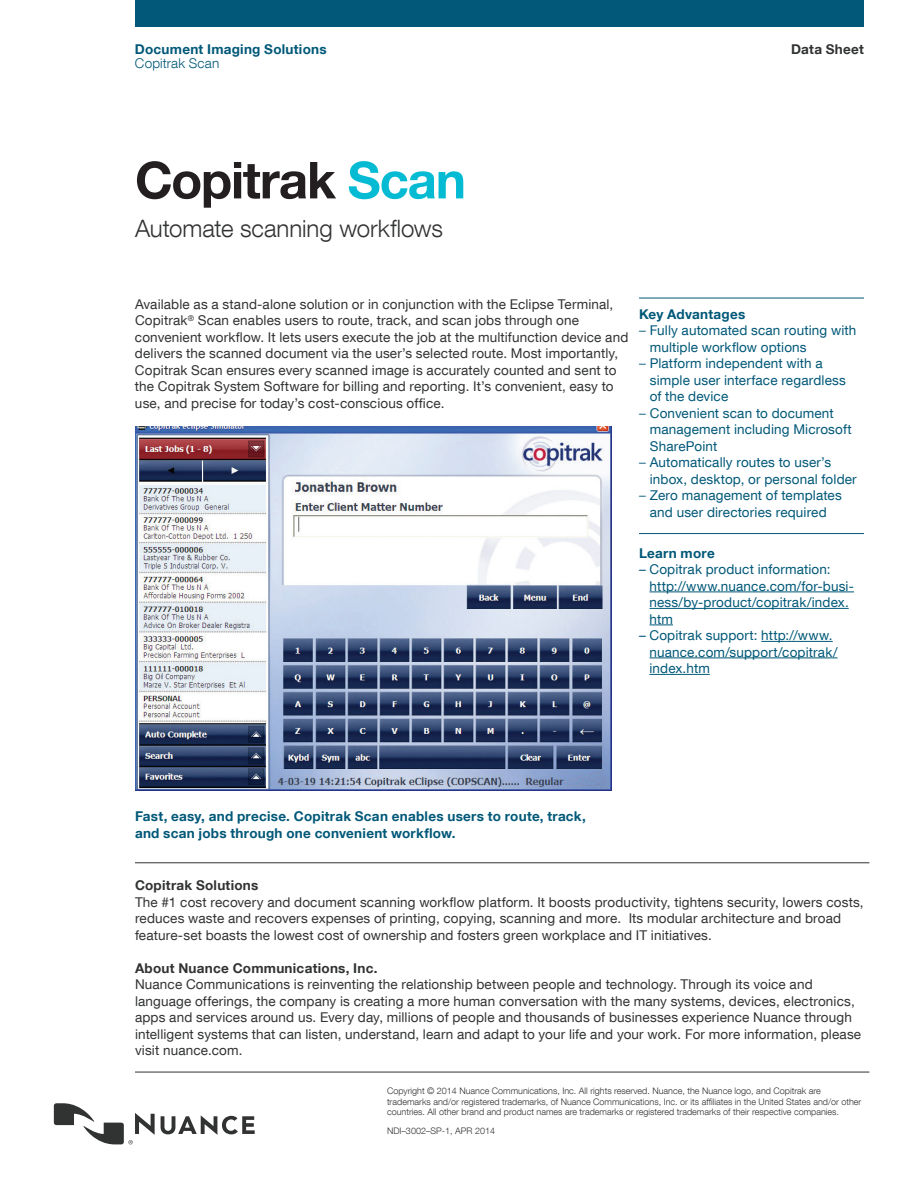
<style>
.page{position:relative;width:918px;height:1188px;background:#fff}
.page>*{position:absolute;margin:0;border:0;box-sizing:border-box;transform-origin:0 0}
.t1{font:700 51px "Helvetica Neue LT Com";letter-spacing:-.025em;color:#231f20}
.t2{font:300 24px "Helvetica Neue LT Com";letter-spacing:-.005em;color:#313232}
.t3{font:13.5px/16.5px "Helvetica Neue LT Com";letter-spacing:.01em;color:#313232}
.t4{font:13.5px/16.5px "Helvetica Neue LT Com";letter-spacing:.01em;color:#015878}
.t5{font:700 13.5px/16.5px "Helvetica Neue LT Com";letter-spacing:.02em;color:#015878}
.t6{font:700 13.5px "Helvetica Neue LT Com";letter-spacing:.02em;color:#313232}
.t7{font:300 13.5px "Helvetica Neue LT Com";letter-spacing:.01em;color:#015878}
.t8{font:300 9px/10.5px "Helvetica Neue LT Com";color:#313232}
.s1{color:#05bbd3}
.s2{font-weight:300}
</style>
<div class="page">
<div style="left:135px;top:0;width:729px;height:27px;background:#015878"></div>
<svg style="left:161px;top:1115px;width:94px;height:20px"></svg>
<svg style="left:54px;top:1103px;width:101px;height:41px"></svg>
<hr style="left:639px;top:298px;width:225px;height:1px;background:#015878">
<hr style="left:639px;top:533px;width:225px;height:1px;background:#015878">
<img style="left:135px;top:427px;width:477px;height:363px">
<hr style="left:650px;top:592px;width:204px;height:1px;background:#015878">
<hr style="left:650px;top:608px;width:199px;height:1px;background:#015878">
<svg style="left:650px;top:625px;width:23px;height:1px"></svg>
<hr style="left:761px;top:641px;width:72px;height:1px;background:#015878">
<hr style="left:650px;top:658px;width:188px;height:1px;background:#015878">
<hr style="left:650px;top:674px;width:60px;height:1px;background:#015878">
<hr style="left:135px;top:862px;width:734px;height:1px;background:#313232">
<hr style="left:135px;top:1072px;width:734px;height:1px;background:#313232">
<p class="t5" style="left:135px;top:41px;width:193px">Document Imaging Solutions</p>
<p class="t6" style="left:791px;top:41px;width:74px">Data Sheet</p>
<p class="t7" style="left:135px;top:55px;width:86px">Copitrak Scan</p>
<h1 class="t1" style="left:135px;top:148px;width:333px">Copitrak <span class="s1">Scan</span></h1>
<h2 class="t2" style="left:135px;top:214px;width:310px">Automate scanning workflows</h2>
<p class="t3" style="left:135px;top:296px;width:495px">Available as a stand-alone solution or in conjunction with the Eclipse Terminal, Copitrak<sup>®</sup> Scan enables users to route, track, and scan jobs through one convenient workflow. It lets users execute the job at the multifunction device and delivers the scanned document via the user’s selected route. Most importantly, Copitrak Scan ensures every scanned image is accurately counted and sent to the Copitrak System Software for billing and reporting. It’s convenient, easy to use, and precise for today’s cost-conscious office.</p>
<p class="t5" style="left:639px;top:305px;width:108px">Key Advantages</p>
<p class="t4" style="left:650px;top:322px;width:208px;text-indent:-11px"><span class="s2">–</span> Fully automated scan routing with multiple workflow options</p>
<p class="t4" style="left:650px;top:355px;width:198px;text-indent:-11px"><span class="s2">–</span> Platform independent with a simple user interface regardless of the device</p>
<p class="t4" style="left:650px;top:404px;width:203px;text-indent:-11px"><span class="s2">–</span> Convenient scan to document management including Microsoft<br>SharePoint</p>
<p class="t4" style="left:650px;top:454px;width:209px;text-indent:-11px"><span class="s2">–</span> Automatically routes to user’s inbox, desktop, or personal folder</p>
<p class="t4" style="left:639px;top:487px;width:204px;text-align:center"><span class="s2">–</span> Zero management of templates and user directories required</p>
<p class="t5" style="left:639px;top:544px;width:77px">Learn more</p>
<p class="t4" style="left:650px;top:561px;width:206px;text-indent:-11px">– Copitrak product information: http://www.nuance.com/for-busi&shy;ness/by-product/copitrak/index. htm</p>
<p class="t4" style="left:650px;top:627px;width:190px;text-indent:-11px">– Copitrak support: http://www. nuance.com/support/copitrak/ index.htm</p>
<p class="t5" style="left:135px;top:808px;width:452px">Fast, easy, and precise. Copitrak Scan enables users to route, track, and scan jobs through one convenient workflow.</p>
<p class="t6" style="left:135px;top:877px;width:125px">Copitrak Solutions</p>
<p class="t3" style="left:135px;top:893px;width:730px">The #1 cost recovery and document scanning workflow platform. It boosts productivity, tightens security, lowers costs, reduces waste and recovers expenses of printing, copying, scanning and more. Its modular architecture and broad feature-set boasts the lowest cost of ownership and fosters green workplace and IT initiatives.</p>
<p class="t6" style="left:135px;top:959px;width:244px">About Nuance Communications, Inc.</p>
<p class="t3" style="left:135px;top:976px;width:728px">Nuance Communications is reinventing the relationship between people and technology. Through its voice and language offerings, the company is creating a more human conversation with the many systems, devices, electronics, apps and services around us. Every day, millions of people and thousands of businesses experience Nuance through intelligent systems that can listen, understand, learn and adapt to your life and your work. For more information, please visit nuance.com.</p>
<p class="t8" style="left:387px;top:1086px;width:476px">Copyright © 2014 Nuance Communications, Inc. All rights reserved. Nuance, the Nuance logo, and Copitrak are trademarks and/or registered trademarks, of Nuance Communications, Inc. or its affiliates in the United States and/or other countries. All other brand and product names are trademarks or registered trademarks of their respective companies.</p>
<p class="t8" style="left:387px;top:1125px;width:110px">NDI–3002–SP-1, APR 2014</p>
</div>
